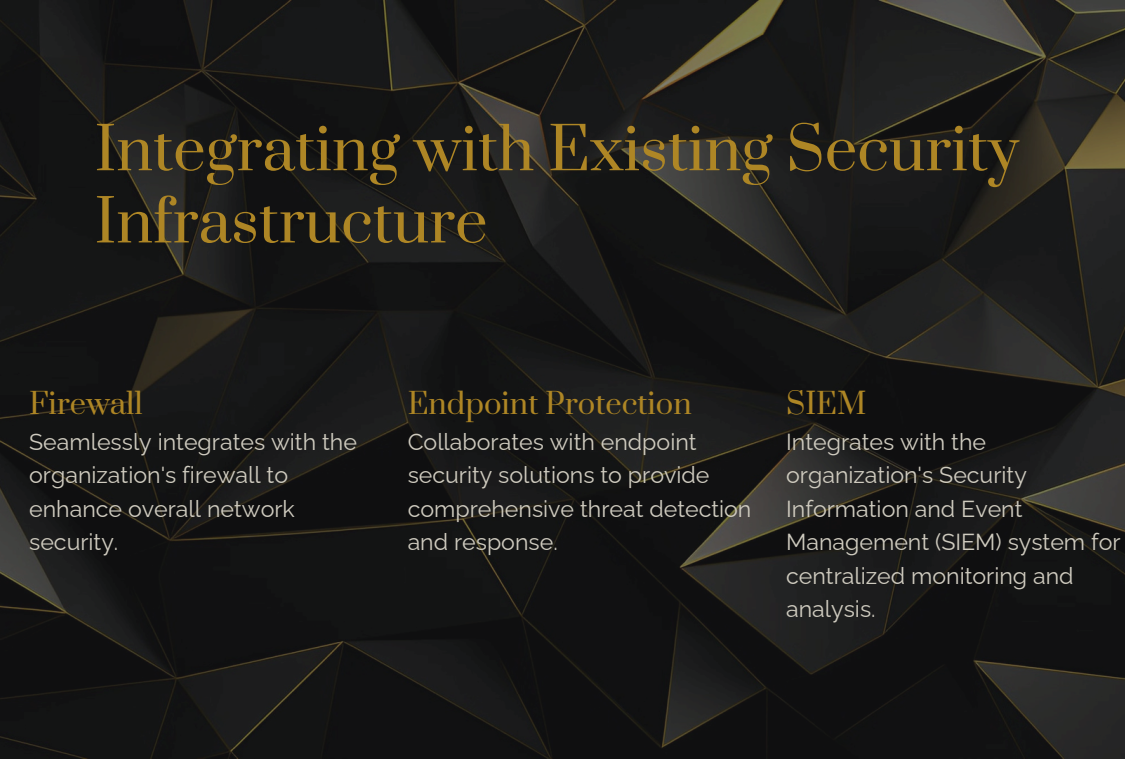
<style>
.page{position:relative;width:1125px;height:759px;background:#fff}
.page>*{position:absolute;margin:0;border:0;box-sizing:border-box;transform-origin:0 0}
.t1{font:57.88px/72.1px "Prata";color:#ae8625}
.t2{font:29px "Prata";color:#ae8625}
.t3{font:23.12px/33.5px "Raleway";color:#cfcbbf}
</style>
<div class="page">
<img style="left:0;top:0;width:1125px;height:758px">
<p class="t1" style="left:95px;top:116px;width:926px">Integrating with Existing Security<br>Infrastructure</p>
<h1 class="t2" style="left:29px;top:385px;width:115px">Firewall</h1>
<p class="t3" style="left:29px;top:425px;width:329px">Seamlessly integrates with the organization's firewall to enhance overall network security.</p>
<p class="t2" style="left:408px;top:385px;width:286px">Endpoint Protection</p>
<p class="t3" style="left:408px;top:425px;width:345px">Collaborates with endpoint security solutions to provide comprehensive threat detection and response.</p>
<p class="t2" style="left:786px;top:385px;width:82px">SIEM</p>
<p class="t3" style="left:786px;top:425px;width:336px">Integrates with the organization's Security<br>Information and Event<br>Management (SIEM) system for centralized monitoring and analysis.</p>
</div>
